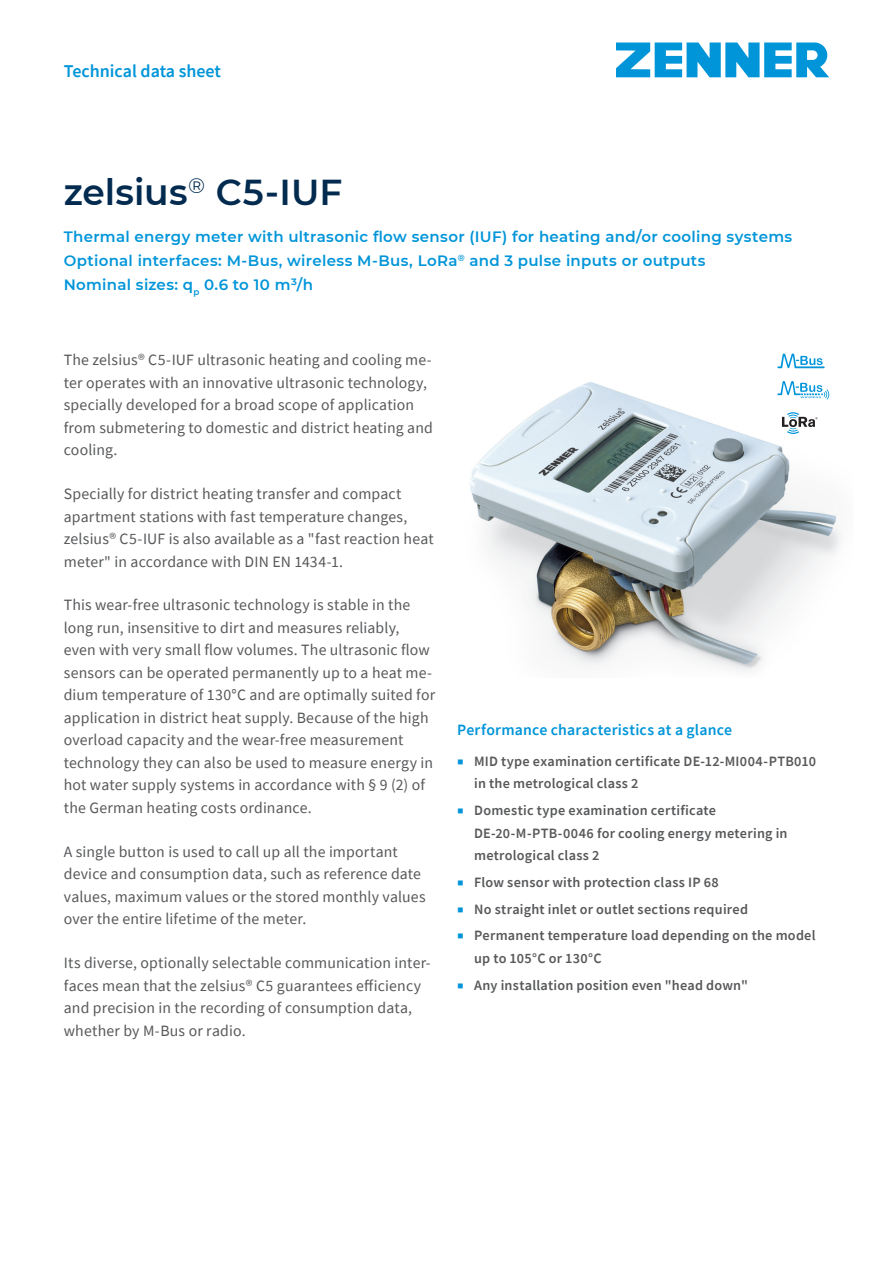
<style>
.page{position:relative;width:893px;height:1263px;background:#fff}
.page>*{position:absolute;margin:0;border:0;box-sizing:border-box;transform-origin:0 0}
.t1{font:600 36px "Montserrat";color:#022b4f}
.t2{font:600 18px "Source Sans Pro";color:#0095d9}
.t3{font:15.75px/22.5px "Source Sans Pro";letter-spacing:.01em;color:#57585a}
.t4{font:600 15.75px "Source Sans Pro";letter-spacing:.01em;color:#0095d9}
.t5{font:600 15px/24px "Montserrat";letter-spacing:.02em;color:#0095d9}
.t6{font:600 14.25px/22.5px "Source Sans Pro";letter-spacing:.015em;color:#57585a}
.t7{font:5.25px "Source Sans Pro";color:#231f20}
.s1{font-weight:400;font-size:6px;color:#0095d9}
</style>
<div class="page">
<svg style="left:616px;top:43px;width:213px;height:34px"></svg>
<img style="left:470px;top:368px;width:370px;height:303px">
<svg style="left:782px;top:412px;width:33px;height:22px"></svg>
<svg style="left:777px;top:381px;width:52px;height:18px"></svg>
<svg style="left:777px;top:353px;width:48px;height:15px"></svg>
<p class="t2" style="left:64px;top:60px;width:159px">Technical data sheet</p>
<h1 class="t1" style="left:64px;top:167px;width:280px">zelsius<sup>®</sup> C5-IUF</h1>
<p class="t5" style="left:64px;top:224px;width:730px">Thermal energy meter with ultrasonic flow sensor (IUF) for heating and/or cooling systems<br>Optional interfaces: M-Bus, wireless M-Bus, LoRa<sup>®</sup> and 3 pulse inputs or outputs<br>Nominal sizes: q<sub>p</sub> 0.6 to 10 m³/h</p>
<p class="t3" style="left:64px;top:349px;width:371px">The zelsius® C5-IUF ultrasonic heating and cooling me&shy;ter operates with an innovative ultrasonic technology, specially developed for a broad scope of application from submetering to domestic and district heating and cooling.</p>
<p class="t3" style="left:64px;top:482px;width:371px">Specially for district heating transfer and compact apartment stations with fast temperature changes, zelsius® C5-IUF is also available as a "fast reaction heat meter" in accordance with DIN EN 1434-1.</p>
<p class="t3" style="left:64px;top:594px;width:373px">This wear-free ultrasonic technology is stable in the long run, insensitive to dirt and measures reliably, even with very small flow volumes. The ultrasonic flow sensors can be operated permanently up to a heat me&shy;dium temperature of 130°C and are optimally suited for application in district heat supply. Because of the high overload capacity and the wear-free measurement technology they can also be used to measure energy in hot water supply systems in accordance with § 9 (2) of the German heating costs ordinance.</p>
<p class="t3" style="left:64px;top:840px;width:363px">A single button is used to call up all the important device and consumption data, such as reference date values, maximum values or the stored monthly values over the entire lifetime of the meter.</p>
<p class="t3" style="left:64px;top:951px;width:368px">Its diverse, optionally selectable communication inter&shy;faces mean that the zelsius® C5 guarantees efficiency and precision in the recording of consumption data, whether by M-Bus or radio.</p>
<p class="t7" style="left:815px;top:416px;width:4px">®</p>
<p class="t4" style="left:457px;top:719px;width:276px">Performance characteristics at a glance</p>
<p class="t6" style="left:474px;top:750px;width:344px;text-indent:-16px"><span class="s1">■</span> MID type examination certificate DE-12-MI004-PTB010 in the metrological class 2</p>
<p class="t6" style="left:474px;top:799px;width:315px;text-indent:-16px"><span class="s1">■</span> Domestic type examination certificate<br>DE-20-M-PTB-0046 for cooling energy metering in metrological class 2</p>
<p class="t6" style="left:458px;top:871px;width:262px"><span class="s1">■</span> Flow sensor with protection class IP 68</p>
<p class="t6" style="left:458px;top:897px;width:292px"><span class="s1">■</span> No straight inlet or outlet sections required</p>
<p class="t6" style="left:474px;top:924px;width:343px;text-indent:-16px"><span class="s1">■</span> Permanent temperature load depending on the model up to 105°C or 130°C</p>
<p class="t6" style="left:458px;top:973px;width:292px"><span class="s1">■</span> Any installation position even "head down"</p>
</div>
